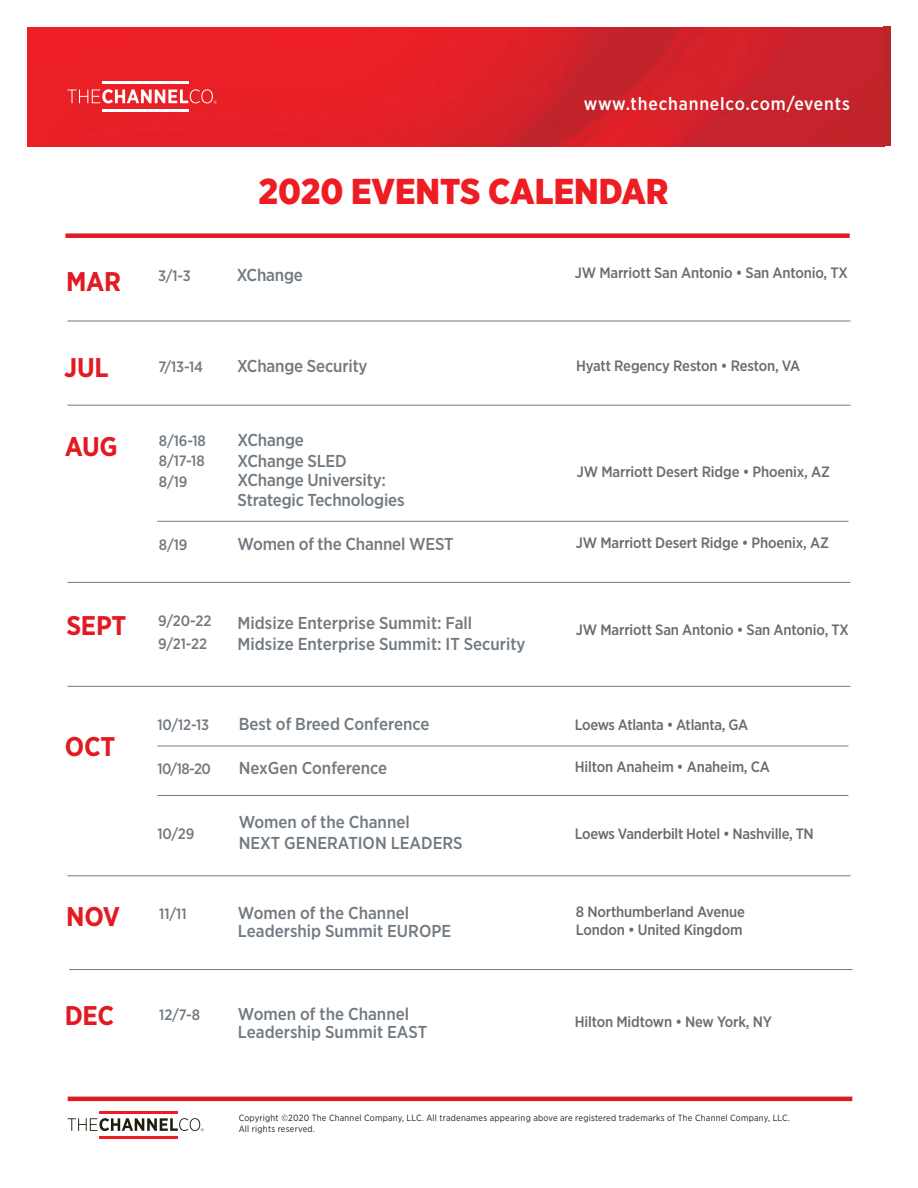
<style>
.page{position:relative;width:918px;height:1188px;background:#fff}
.page>*{position:absolute;margin:0;border:0;box-sizing:border-box;transform-origin:0 0}
.t1{font:900 36px "Gotham Narrow";color:#ee1d23}
.t2{font:700 27px "Gotham Narrow";letter-spacing:-.01em;color:#e21a21}
.t3{font:500 18px "Gotham Narrow";letter-spacing:.045em;color:#fff}
.t4{font:500 17.25px/20.7px "Gotham Narrow";color:#717a81}
.t5{font:500 15px "Gotham Narrow";letter-spacing:-.01em;color:#686c70}
.t6{font:500 15px "Gotham Narrow";letter-spacing:-.01em;color:#717980}
.t7{font:9px/10.8px "Gotham Narrow";letter-spacing:.025em;color:#231f20}
</style>
<div class="page">
<img style="left:27px;top:27px;width:857px;height:119px">
<hr style="left:99px;top:1136px;width:79px;height:2px;background:#ee1d23">
<hr style="left:99px;top:1111px;width:79px;height:2px;background:#ee1d23">
<svg style="left:68px;top:1118px;width:136px;height:13px"></svg>
<div style="left:884px;top:26px;width:7px;height:120px;background:#bc2628"></div>
<hr style="left:102px;top:109px;width:86px;height:3px;background:#fff">
<hr style="left:102px;top:81px;width:86px;height:3px;background:#fff">
<svg style="left:68px;top:89px;width:149px;height:15px"></svg>
<hr style="left:68px;top:405px;width:782px;height:1px;background:#717980">
<hr style="left:68px;top:582px;width:782px;height:1px;background:#717980">
<hr style="left:68px;top:686px;width:782px;height:1px;background:#717980">
<hr style="left:68px;top:875px;width:782px;height:1px;background:#717980">
<hr style="left:68px;top:1097px;width:784px;height:4px;background:#e21a21">
<div style="left:65px;top:233px;width:785px;height:5px;background:#e21a21"></div>
<hr style="left:69px;top:969px;width:783px;height:1px;background:#717980">
<hr style="left:68px;top:321px;width:782px;height:1px;background:#717980">
<hr style="left:157px;top:746px;width:691px;height:1px;background:#717980">
<hr style="left:157px;top:521px;width:691px;height:1px;background:#717980">
<hr style="left:157px;top:795px;width:691px;height:1px;background:#717980">
<p class="t3" style="left:584px;top:92px;width:267px">www.thechannelco.com/events</p>
<p class="t2" style="left:66px;top:264px;width:56px">MAR</p>
<p class="t1" style="left:258px;top:167px;width:412px">2020 EVENTS CALENDAR</p>
<p class="t6" style="left:158px;top:266px;width:34px">3/1-3</p>
<p class="t4" style="left:237px;top:264px;width:68px">XChange</p>
<p class="t5" style="left:575px;top:263px;width:275px">JW Marriott San Antonio • San Antonio, TX</p>
<p class="t2" style="left:64px;top:350px;width:46px">JUL</p>
<p class="t6" style="left:158px;top:357px;width:46px">7/13-14</p>
<p class="t4" style="left:237px;top:355px;width:132px">XChange Security</p>
<p class="t5" style="left:576px;top:356px;width:226px">Hyatt Regency Reston • Reston, VA</p>
<p class="t2" style="left:65px;top:429px;width:54px">AUG</p>
<p class="t6" style="left:159px;top:431px;width:48px">8/16-18</p>
<p class="t6" style="left:159px;top:452px;width:47px">8/17-18</p>
<p class="t6" style="left:159px;top:472px;width:30px">8/19</p>
<p class="t4" style="left:238px;top:429px;width:68px">XChange</p>
<p class="t4" style="left:238px;top:450px;width:111px">XChange SLED</p>
<p class="t4" style="left:238px;top:469px;width:169px">XChange University:<br>Strategic Technologies</p>
<p class="t5" style="left:577px;top:462px;width:255px">JW Marriott Desert Ridge • Phoenix, AZ</p>
<p class="t6" style="left:159px;top:535px;width:30px">8/19</p>
<p class="t4" style="left:238px;top:533px;width:218px">Women of the Channel WEST</p>
<p class="t5" style="left:576px;top:533px;width:255px">JW Marriott Desert Ridge • Phoenix, AZ</p>
<p class="t2" style="left:66px;top:608px;width:61px">SEPT</p>
<p class="t6" style="left:158px;top:612px;width:55px">9/20-22</p>
<p class="t6" style="left:158px;top:634px;width:50px">9/21-22</p>
<p class="t4" style="left:238px;top:613px;width:236px">Midsize Enterprise Summit: Fall</p>
<p class="t4" style="left:238px;top:634px;width:290px">Midsize Enterprise Summit: IT Security</p>
<p class="t5" style="left:576px;top:621px;width:275px">JW Marriott San Antonio • San Antonio, TX</p>
<p class="t2" style="left:65px;top:729px;width:52px">OCT</p>
<p class="t6" style="left:157px;top:715px;width:53px">10/12-13</p>
<p class="t4" style="left:239px;top:714px;width:192px">Best of Breed Conference</p>
<p class="t5" style="left:575px;top:715px;width:175px">Loews Atlanta • Atlanta, GA</p>
<p class="t6" style="left:157px;top:760px;width:55px">10/18-20</p>
<p class="t4" style="left:239px;top:757px;width:150px">NexGen Conference</p>
<p class="t5" style="left:575px;top:757px;width:197px">Hilton Anaheim • Anaheim, CA</p>
<p class="t6" style="left:157px;top:824px;width:38px">10/29</p>
<p class="t4" style="left:239px;top:812px;width:226px">Women of the Channel<br>NEXT GENERATION LEADERS</p>
<p class="t5" style="left:575px;top:824px;width:241px">Loews Vanderbilt Hotel • Nashville, TN</p>
<p class="t2" style="left:66px;top:899px;width:55px">NOV</p>
<p class="t6" style="left:159px;top:905px;width:29px">11/11</p>
<p class="t4" style="left:238px;top:903px;width:173px">Women of the Channel</p>
<p class="t4" style="left:238px;top:921px;width:215px">Leadership Summit EUROPE</p>
<p class="t5" style="left:576px;top:903px;width:171px">8 Northumberland Avenue</p>
<p class="t5" style="left:576px;top:921px;width:168px">London • United Kingdom</p>
<p class="t2" style="left:65px;top:998px;width:51px">DEC</p>
<p class="t5" style="left:575px;top:1012px;width:199px">Hilton Midtown • New York, NY</p>
<p class="t6" style="left:159px;top:1005px;width:42px">12/7-8</p>
<p class="t4" style="left:238px;top:1003px;width:173px">Women of the Channel</p>
<p class="t4" style="left:238px;top:1021px;width:191px">Leadership Summit EAST</p>
<p class="t7" style="left:239px;top:1113px;width:553px">Copyright ©2020 The Channel Company, LLC. All tradenames appearing above are registered trademarks of The Channel Company, LLC.<br>All rights reserved.</p>
</div>
